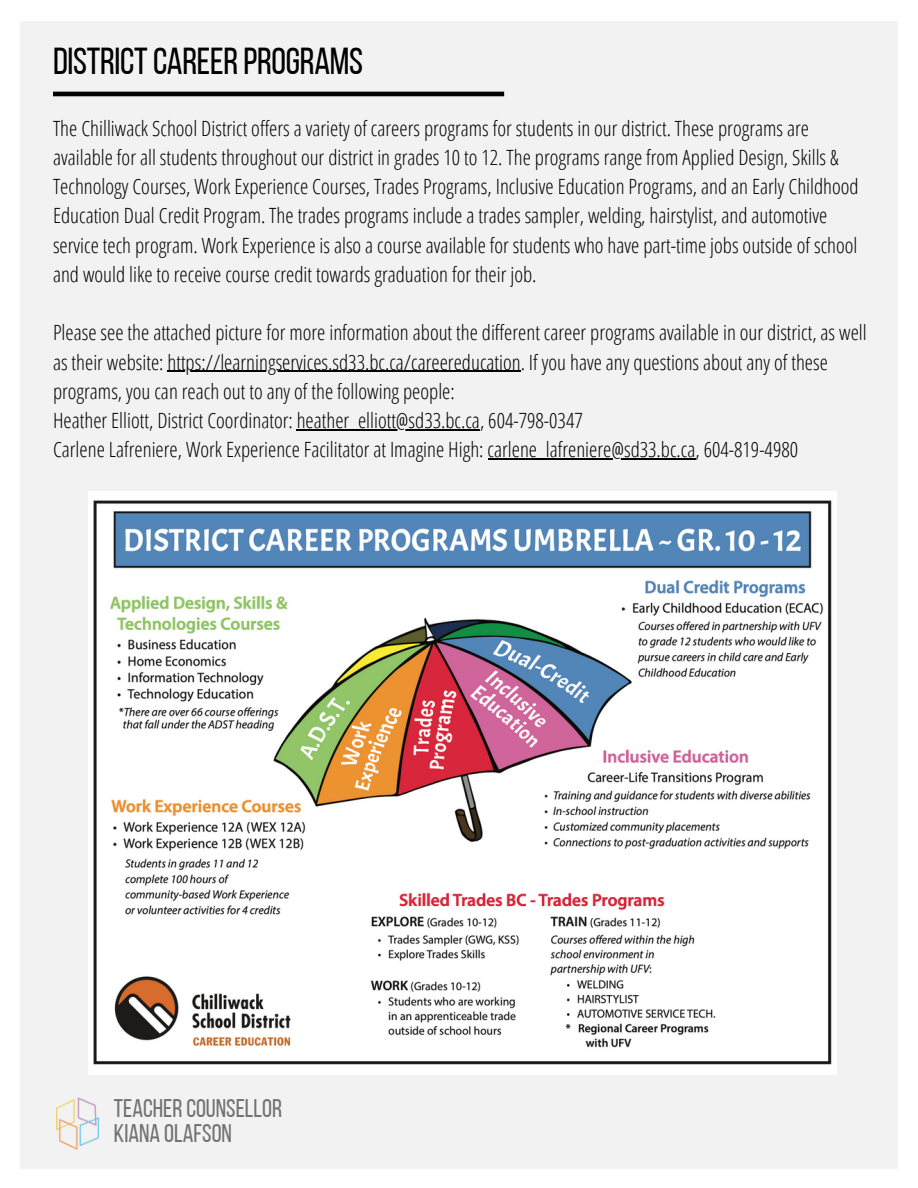
<style>
.page{position:relative;width:918px;height:1188px;background:#fff}
.page>*{position:absolute;margin:0;border:0;box-sizing:border-box;transform-origin:0 0}
.t1{font:37.5px "Bebas Neue";letter-spacing:-.01em;color:#000}
.t2{font:25.5px "Bebas Neue";color:#737373}
.t3{font:300 21px/29.2px "Open Sans Condensed";color:#000}
</style>
<div class="page">
<div style="left:20px;top:21px;width:877px;height:1148px;background:#f2f2f2"></div>
<img style="left:56px;top:1097px;width:43px;height:52px">
<hr style="left:168px;top:371px;width:353px;height:1px;background:#000">
<hr style="left:297px;top:429px;width:183px;height:1px;background:#000">
<hr style="left:488px;top:458px;width:207px;height:2px;background:#000">
<hr style="left:53px;top:92px;width:451px;height:4px;background:#000">
<img style="left:88px;top:492px;width:749px;height:583px">
<p class="t1" style="left:53px;top:46px;width:312px">DISTRICTCAREERPROGRAMS</p>
<p class="t3" style="left:53px;top:113px;width:807px">The Chilliwack School District offers a variety of careers programs for students in our district. These programs are available for all students throughout our district in grades 10 to 12. The programs range from Applied Design, Skills &amp; Technology Courses, Work Experience Courses, Trades Programs, Inclusive Education Programs, and an Early Childhood Education Dual Credit Program. The trades programs include a trades sampler, welding, hairstylist, and automotive service tech program. Work Experience is also a course available for students who have part-time jobs outside of school and would like to receive course credit towards graduation for their job.</p>
<p class="t3" style="left:53px;top:317px;width:815px">Please see the attached picture for more information about the different career programs available in our district, as well as their website: https://learningservices.sd33.bc.ca/careereducation. If you have any questions about any of these programs, you can reach out to any of the following people:</p>
<p class="t3" style="left:53px;top:405px;width:531px">Heather Elliott, District Coordinator: heather_elliott@sd33.bc.ca, 604-798-0347</p>
<p class="t3" style="left:53px;top:434px;width:747px">Carlene Lafreniere, Work Experience Facilitator at Imagine High: carlene_lafreniere@sd33.bc.ca, 604-819-4980</p>
<p class="t2" style="left:114px;top:1098px;width:170px">TEACHERCOUNSELLOR</p>
<p class="t2" style="left:114px;top:1123px;width:120px">KIANA OLAFSON</p>
</div>
